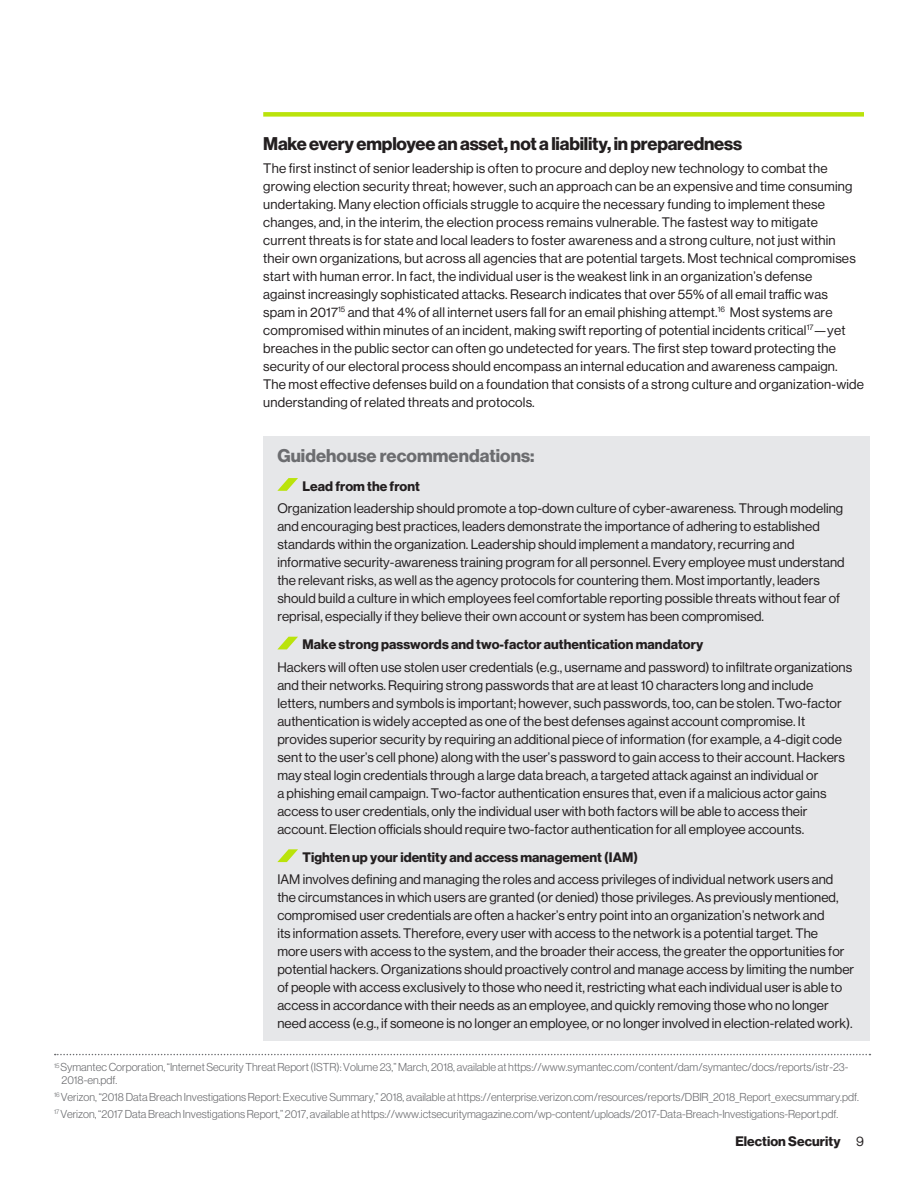
<style>
.page{position:relative;width:918px;height:1188px;background:#fff}
.page>*{position:absolute;margin:0;border:0;box-sizing:border-box;transform-origin:0 0}
.Body_Copy_Paragraph{font:18px "N Haas Grotesk DS Pro 75 Bd";letter-spacing:-.01em;color:#231f20}
.Body_Header{font:18px "N Haas Grotesk DS Pro 75 Bd";letter-spacing:.005em;color:#6c6d70}
.Paragraph_Style_3{font:13.5px/18px "N Haas Grotesk DS Pro 55 Rg";letter-spacing:.005em;color:#231f20}
.Paragraph_Style_3-2{font:13.5px "N Haas Grotesk DS Pro 75 Bd";letter-spacing:.005em;color:#231f20}
.Paragraph_Style_3-3{font:11.25px/12.8px "N Haas Grotesk DS Pro 45 Lt";color:#6c6d70}
.s1{font-family:"N Haas Grotesk DS Pro 55 Rg"}
</style>
<div class="page">
<svg style="left:55px;top:1054px;width:815px;height:1px"></svg>
<div style="left:263px;top:436px;width:607px;height:605px;background:#e6e7e9"></div>
<div style="left:263px;top:112px;width:601px;height:5px;background:#bae30b"></div>
<svg style="left:277px;top:478px;width:21px;height:13px"></svg>
<svg style="left:278px;top:637px;width:20px;height:12px"></svg>
<svg style="left:277px;top:849px;width:21px;height:13px"></svg>
<p class="Body_Copy_Paragraph" style="left:263px;top:133px;width:480px">Make every employee an asset, not a liability, in preparedness</p>
<p class="Paragraph_Style_3" style="left:263px;top:159px;width:602px">The first instinct of senior leadership is often to procure and deploy new technology to combat the growing election security threat; however, such an approach can be an expensive and time consuming undertaking. Many election officials struggle to acquire the necessary funding to implement these changes, and, in the interim, the election process remains vulnerable. The fastest way to mitigate current threats is for state and local leaders to foster awareness and a strong culture, not just within their own organizations, but across all agencies that are potential targets. Most technical compromises start with human error. In fact, the individual user is the weakest link in an organization’s defense<br>against increasingly sophisticated attacks. Research indicates that over 55% of all email traffic was<br>spam in 2017<sup>15</sup> and that 4% of all internet users fall for an email phishing attempt.<sup>16</sup> Most systems are compromised within minutes of an incident, making swift reporting of potential incidents critical<sup>17</sup>—yet breaches in the public sector can often go undetected for years. The first step toward protecting the security of our electoral process should encompass an internal education and awareness campaign.<br>The most effective defenses build on a foundation that consists of a strong culture and organization-wide understanding of related threats and protocols.</p>
<p class="Body_Header" style="left:277px;top:446px;width:259px">Guidehouse recommendations:</p>
<p class="Paragraph_Style_3-2" style="left:302px;top:478px;width:119px">Lead from the front</p>
<p class="Paragraph_Style_3" style="left:277px;top:499px;width:569px">Organization leadership should promote a top-down culture of cyber-awareness. Through modeling and encouraging best practices, leaders demonstrate the importance of adhering to established standards within the organization. Leadership should implement a mandatory, recurring and informative security-awareness training program for all personnel. Every employee must understand the relevant risks, as well as the agency protocols for countering them. Most importantly, leaders should build a culture in which employees feel comfortable reporting possible threats without fear of reprisal, especially if they believe their own account or system has been compromised.</p>
<p class="Paragraph_Style_3-2" style="left:302px;top:637px;width:402px">Make strong passwords and two-factor authentication mandatory</p>
<p class="Paragraph_Style_3" style="left:277px;top:658px;width:576px">Hackers will often use stolen user credentials (e.g., username and password) to infiltrate organizations and their networks. Requiring strong passwords that are at least 10 characters long and include letters, numbers and symbols is important; however, such passwords, too, can be stolen. Two-factor authentication is widely accepted as one of the best defenses against account compromise. It provides superior security by requiring an additional piece of information (for example, a 4-digit code sent to the user’s cell phone) along with the user’s password to gain access to their account. Hackers may steal login credentials through a large data breach, a targeted attack against an individual or<br>a phishing email campaign. Two-factor authentication ensures that, even if a malicious actor gains access to user credentials, only the individual user with both factors will be able to access their account. Election officials should require two-factor authentication for all employee accounts.</p>
<p class="Paragraph_Style_3-2" style="left:302px;top:849px;width:337px">Tighten up your identity and access management (IAM)</p>
<p class="Paragraph_Style_3" style="left:277px;top:871px;width:578px">IAM involves defining and managing the roles and access privileges of individual network users and the circumstances in which users are granted (or denied) those privileges. As previously mentioned, compromised user credentials are often a hacker’s entry point into an organization’s network and<br>its information assets. Therefore, every user with access to the network is a potential target. The<br>more users with access to the system, and the broader their access, the greater the opportunities for potential hackers. Organizations should proactively control and manage access by limiting the number of people with access exclusively to those who need it, restricting what each individual user is able to access in accordance with their needs as an employee, and quickly removing those who no longer need access (e.g., if someone is no longer an employee, or no longer involved in election-related work).</p>
<p class="Paragraph_Style_3-3" style="left:62px;top:1061px;width:788px;text-indent:-8px"><sup>15</sup> Symantec Corporation, “Internet Security Threat Report (ISTR): Volume 23,” March, 2018, available at https://www.symantec.com/content/dam/symantec/docs/reports/istr-23-<br>2018-en.pdf.</p>
<p class="Paragraph_Style_3-3" style="left:54px;top:1091px;width:806px"><sup>16</sup> Verizon, “2018 Data Breach Investigations Report: Executive Summary,” 2018, available at https://enterprise.verizon.com/resources/reports/DBIR_2018_Report_execsummary.pdf.</p>
<p class="Paragraph_Style_3-3" style="left:54px;top:1108px;width:786px"><sup>17</sup> Verizon, “2017 Data Breach Investigations Report,” 2017, available at https://www.ictsecuritymagazine.com/wp-content/uploads/2017-Data-Breach-Investigations-Report.pdf.</p>
<p class="Paragraph_Style_3-2" style="left:735px;top:1133px;width:130px">Election Security <span class="s1">9</span></p>
</div>
